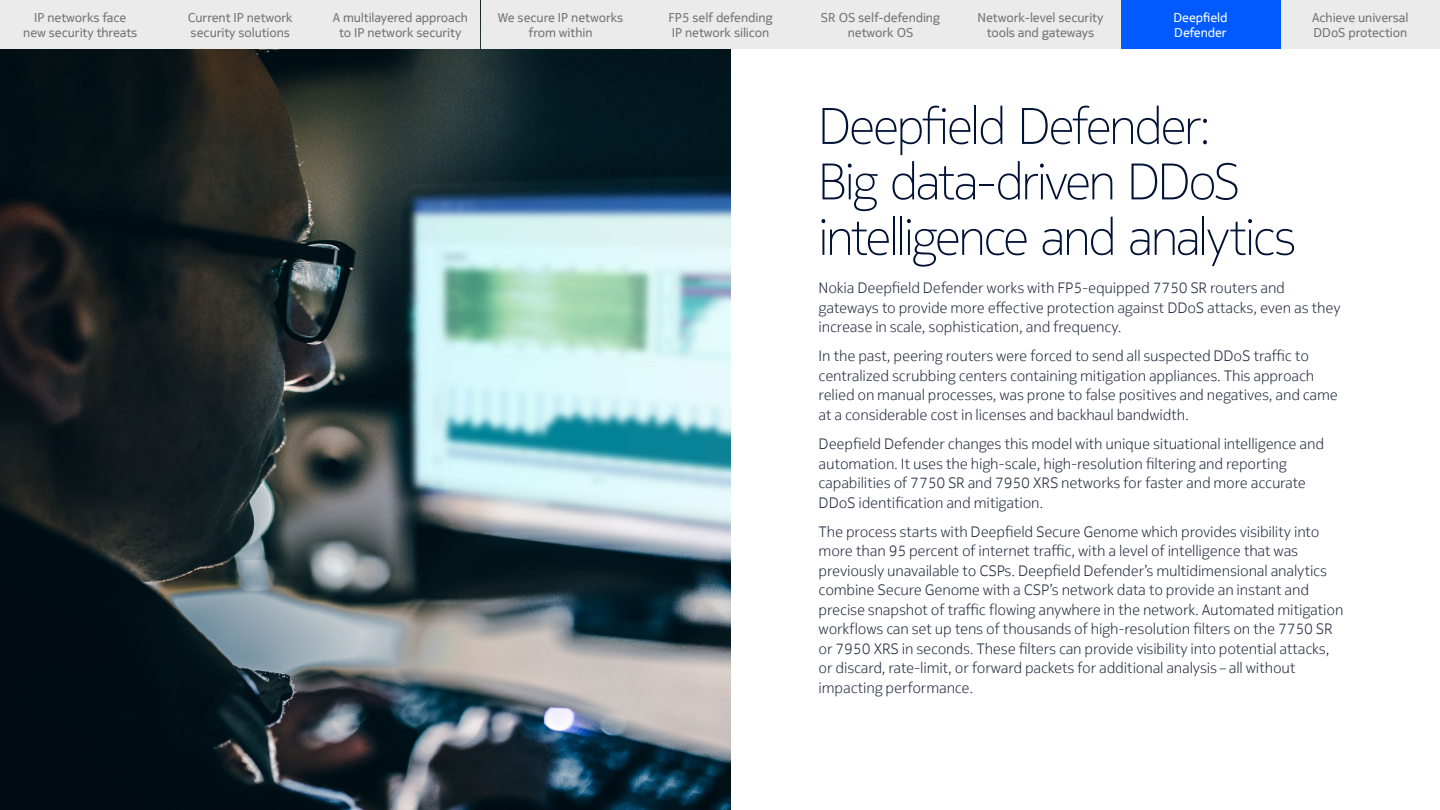
<style>
.page{position:relative;width:1440px;height:810px;background:#fff}
.page>*{position:absolute;margin:0;border:0;box-sizing:border-box;transform-origin:0 0}
.t1{font:200 51px/55.5px "Nokia Pure Headline";letter-spacing:-.035em;color:#001135}
.t2{font:300 15px/19.5px "Nokia Pure Text";letter-spacing:-.015em;color:#263042}
.t3{font:12.75px/15px "Nokia Pure Text";letter-spacing:-.01em;color:#757575;text-align:center}
.t4{font:12.75px/15px "Nokia Pure Text";letter-spacing:-.01em;color:#fff}
</style>
<div class="page">
<img style="left:0;top:0;width:731px;height:810px">
<div style="left:0;top:0;width:160px;height:49px;background:#ebebeb"></div>
<div style="left:160px;top:0;width:160px;height:49px;background:#ebebeb"></div>
<div style="left:320px;top:0;width:160px;height:49px;background:#ebebeb"></div>
<div style="left:481px;top:0;width:160px;height:49px;background:#ebebeb"></div>
<div style="left:641px;top:0;width:160px;height:49px;background:#ebebeb"></div>
<div style="left:801px;top:0;width:160px;height:49px;background:#ebebeb"></div>
<div style="left:961px;top:0;width:160px;height:49px;background:#ebebeb"></div>
<div style="left:1281px;top:0;width:159px;height:49px;background:#ebebeb"></div>
<div style="left:1121px;top:0;width:160px;height:49px;background:#005aff"></div>
<p class="t4" style="left:1174px;top:10px;width:56px">Deepfield<br>Defender</p>
<p class="t3" style="left:23px;top:10px;width:116px">IP networks face new security threats</p>
<p class="t3" style="left:188px;top:10px;width:107px;text-align:left">Current IP network security solutions</p>
<p class="t3" style="left:333px;top:10px;width:137px">A multilayered approach to IP network security</p>
<p class="t3" style="left:498px;top:10px;width:127px">We secure IP networks from within</p>
<p class="t3" style="left:669px;top:10px;width:106px;text-align:left">FP5 self defending<br>IP network silicon</p>
<p class="t3" style="left:821px;top:10px;width:121px">SR OS self-defending network OS</p>
<p class="t3" style="left:978px;top:10px;width:127px">Network-level security tools and gateways</p>
<p class="t3" style="left:1312px;top:10px;width:98px;text-align:left">Achieve universal<br>DDoS protection</p>
<h1 class="t1" style="left:819px;top:98px;width:479px">Deepfield Defender:<br>Big data-driven DDoS intelligence and analytics</h1>
<p class="t2" style="left:819px;top:278px;width:524px">Nokia Deepfield Defender works with FP5-equipped 7750 SR routers and gateways to provide more effective protection against DDoS attacks, even as they increase in scale, sophistication, and frequency.</p>
<p class="t2" style="left:819px;top:346px;width:521px">In the past, peering routers were forced to send all suspected DDoS traffic to centralized scrubbing centers containing mitigation appliances. This approach relied on manual processes, was prone to false positives and negatives, and came at a considerable cost in licenses and backhaul bandwidth.</p>
<p class="t2" style="left:819px;top:434px;width:507px">Deepfield Defender changes this model with unique situational intelligence and automation. It uses the high-scale, high-resolution filtering and reporting capabilities of 7750 SR and 7950 XRS networks for faster and more accurate DDoS identification and mitigation.</p>
<p class="t2" style="left:819px;top:522px;width:526px">The process starts with Deepfield Secure Genome which provides visibility into more than 95 percent of internet traffic, with a level of intelligence that was previously unavailable to CSPs. Deepfield Defender’s multidimensional analytics combine Secure Genome with a CSP’s network data to provide an instant and precise snapshot of traffic flowing anywhere in the network. Automated mitigation workflows can set up tens of thousands of high-resolution filters on the 7750 SR or 7950 XRS in seconds. These filters can provide visibility into potential attacks, or discard, rate-limit, or forward packets for additional analysis – all without impacting performance.</p>
</div>
